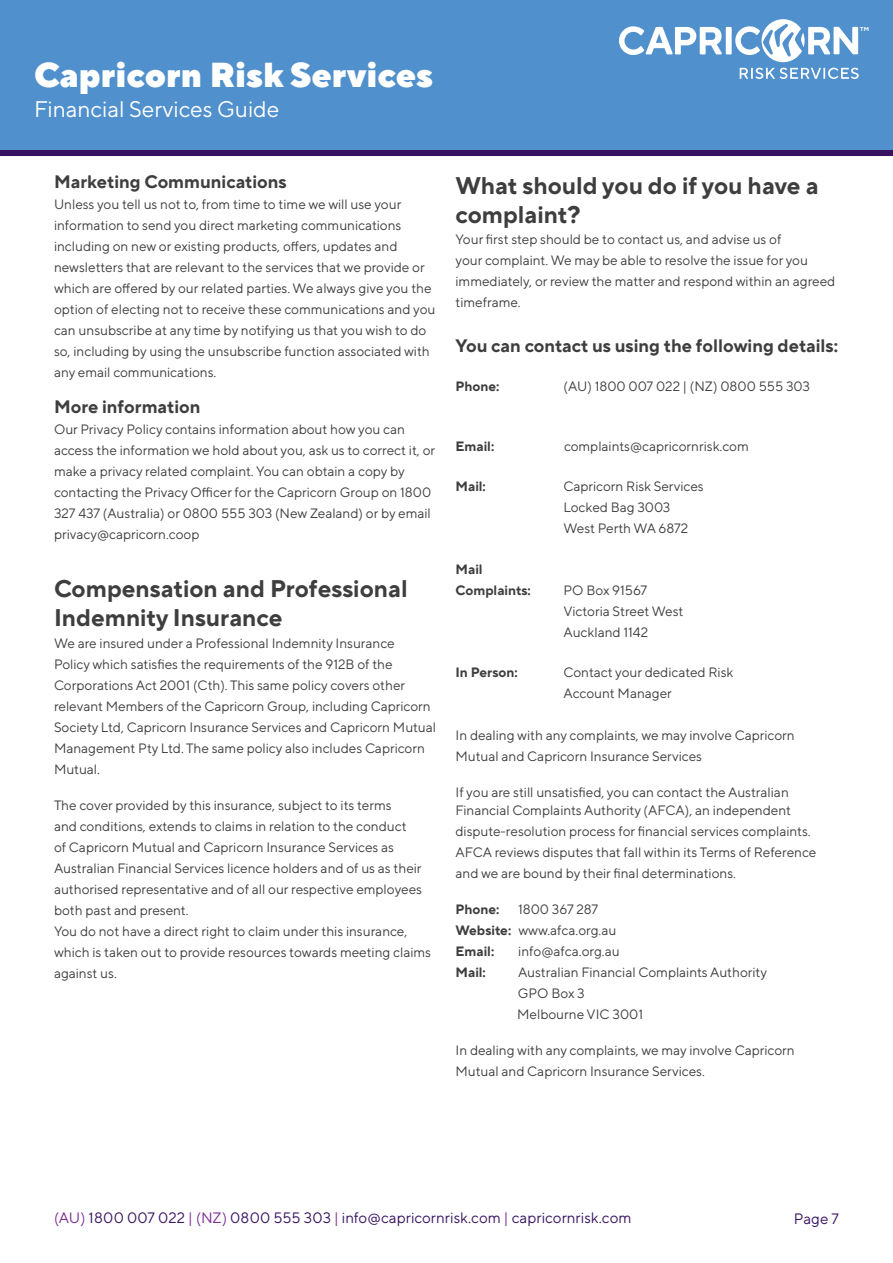
<style>
.page{position:relative;width:893px;height:1263px;background:#fff}
.page>*{position:absolute;margin:0;border:0;box-sizing:border-box;transform-origin:0 0}
.t1{font:900 34.5px "TT Norms Pro";color:#fff}
.t2{font:700 24px/28.8px "TT Norms Pro";color:#3e3e3f}
.t3{font:22.5px "TT Norms Pro";color:#fff}
.t4{font:700 18px "TT Norms Pro";color:#3e3e3f}
.t5{font:15px "TT Norms Pro";letter-spacing:.005em;color:#371260}
.t6{font:13.5px/21px "TT Norms Pro";color:#3e3e3f}
.t7{font:700 13.5px "TT Norms Pro";color:#3e3e3f}
.t8{font:700 5.7px "TT Norms Pro";color:#fff}
.s1{font-weight:700}
.s2{color:#7b2991}
</style>
<div class="page">
<div style="left:0;top:0;width:893px;height:156px;background:#5090cc"></div>
<div style="left:726px;top:27px;width:6px;height:27px;background:#fff"></div>
<svg style="left:619px;top:26px;width:103px;height:29px"></svg>
<svg style="left:734px;top:19px;width:124px;height:43px"></svg>
<svg style="left:740px;top:68px;width:119px;height:11px"></svg>
<h1 class="t1" style="left:34px;top:52px;width:400px">Capricorn Risk Services</h1>
<h3 class="t3" style="left:34px;top:95px;width:247px">Financial Services Guide</h3>
<p class="t8" style="left:860px;top:25px;width:10px">TM</p>
<p class="t4" style="left:54px;top:170px;width:234px">Marketing Communications</p>
<p class="t6" style="left:54px;top:193px;width:383px">Unless you tell us not to, from time to time we will use your information to send you direct marketing communications including on new or existing products, offers, updates and newsletters that are relevant to the services that we provide or which are offered by our related parties. We always give you the option of electing not to receive these communications and you can unsubscribe at any time by notifying us that you wish to do so, including by using the unsubscribe function associated with any email communications.</p>
<p class="t4" style="left:54px;top:395px;width:148px">More information</p>
<p class="t6" style="left:54px;top:418px;width:383px">Our Privacy Policy contains information about how you can access the information we hold about you, ask us to correct it, or make a privacy related complaint. You can obtain a copy by contacting the Privacy Officer for the Capricorn Group on 1800<br>327 437 (Australia) or 0800 555 303 (New Zealand) or by email privacy@capricorn.coop</p>
<p class="t2" style="left:54px;top:573px;width:355px">Compensation and Professional<br>Indemnity Insurance</p>
<p class="t6" style="left:54px;top:632px;width:384px">We are insured under a Professional Indemnity Insurance<br>Policy which satisfies the requirements of the 912B of the Corporations Act 2001 (Cth). This same policy covers other relevant Members of the Capricorn Group, including Capricorn Society Ltd, Capricorn Insurance Services and Capricorn Mutual Management Pty Ltd. The same policy also includes Capricorn Mutual.</p>
<p class="t6" style="left:54px;top:794px;width:370px">The cover provided by this insurance, subject to its terms<br>and conditions, extends to claims in relation to the conduct<br>of Capricorn Mutual and Capricorn Insurance Services as Australian Financial Services licence holders and of us as their authorised representative and of all our respective employees both past and present.</p>
<p class="t6" style="left:54px;top:920px;width:379px">You do not have a direct right to claim under this insurance, which is taken out to provide resources towards meeting claims against us.</p>
<p class="t2" style="left:455px;top:170px;width:365px">What should you do if you have a complaint?</p>
<p class="t6" style="left:455px;top:228px;width:381px">Your first step should be to contact us, and advise us of<br>your complaint. We may be able to resolve the issue for you immediately, or review the matter and respond within an agreed timeframe.</p>
<p class="t4" style="left:455px;top:334px;width:384px">You can contact us using the following details:</p>
<p class="t7" style="left:455px;top:377px;width:45px">Phone:</p>
<p class="t6" style="left:563px;top:375px;width:248px">(AU) 1800 007 022 | (NZ) 0800 555 303</p>
<p class="t7" style="left:455px;top:437px;width:40px">Email:</p>
<p class="t6" style="left:564px;top:435px;width:186px">complaints@capricornrisk.com</p>
<p class="t7" style="left:455px;top:478px;width:32px">Mail:</p>
<p class="t6" style="left:563px;top:475px;width:142px">Capricorn Risk Services</p>
<p class="t6" style="left:563px;top:496px;width:109px">Locked Bag 3003</p>
<p class="t6" style="left:563px;top:517px;width:126px">West Perth WA 6872</p>
<p class="t7" style="left:455px;top:560px;width:29px">Mail</p>
<p class="t7" style="left:455px;top:581px;width:77px">Complaints:</p>
<p class="t6" style="left:563px;top:579px;width:85px">PO Box 91567</p>
<p class="t6" style="left:563px;top:600px;width:121px">Victoria Street West<br>Auckland 1142</p>
<p class="t7" style="left:455px;top:664px;width:64px">In Person:</p>
<p class="t6" style="left:563px;top:661px;width:171px">Contact your dedicated Risk<br>Account Manager</p>
<p class="t6" style="left:455px;top:724px;width:341px">In dealing with any complaints, we may involve Capricorn<br>Mutual and Capricorn Insurance Services</p>
<p class="t6" style="left:455px;top:783px;width:337px;line-height:18px">If you are still unsatisfied, you can contact the Australian<br>Financial Complaints Authority (AFCA), an independent</p>
<p class="t6" style="left:455px;top:820px;width:357px">dispute-resolution process for financial services complaints.</p>
<p class="t6" style="left:455px;top:841px;width:362px">AFCA reviews disputes that fall within its Terms of Reference and we are bound by their final determinations.</p>
<p class="t7" style="left:455px;top:901px;width:45px">Phone:</p>
<p class="t6" style="left:455px;top:898px;width:162px;text-indent:63px">1800 367 287<br><span class="s1">Website:</span> www.afca.org.au</p>
<p class="t7" style="left:455px;top:943px;width:40px">Email:</p>
<p class="t6" style="left:518px;top:940px;width:103px">info@afca.org.au</p>
<p class="t7" style="left:455px;top:964px;width:32px">Mail:</p>
<p class="t6" style="left:518px;top:961px;width:250px">Australian Financial Complaints Authority</p>
<p class="t6" style="left:518px;top:982px;width:68px">GPO Box 3</p>
<p class="t6" style="left:517px;top:1003px;width:128px">Melbourne VIC 3001</p>
<p class="t6" style="left:455px;top:1039px;width:341px">In dealing with any complaints, we may involve Capricorn<br>Mutual and Capricorn Insurance Services.</p>
<p class="t5" style="left:54px;top:1208px;width:579px"><span class="s2">(AU)</span> 1800 007 022 <span class="s2">| (NZ)</span> 0800 555 303 <span class="s2">|</span> info@capricornrisk.com <span class="s2">|</span> capricornrisk.com</p>
<p class="t5" style="left:794px;top:1209px;width:47px">Page 7</p>
</div>
